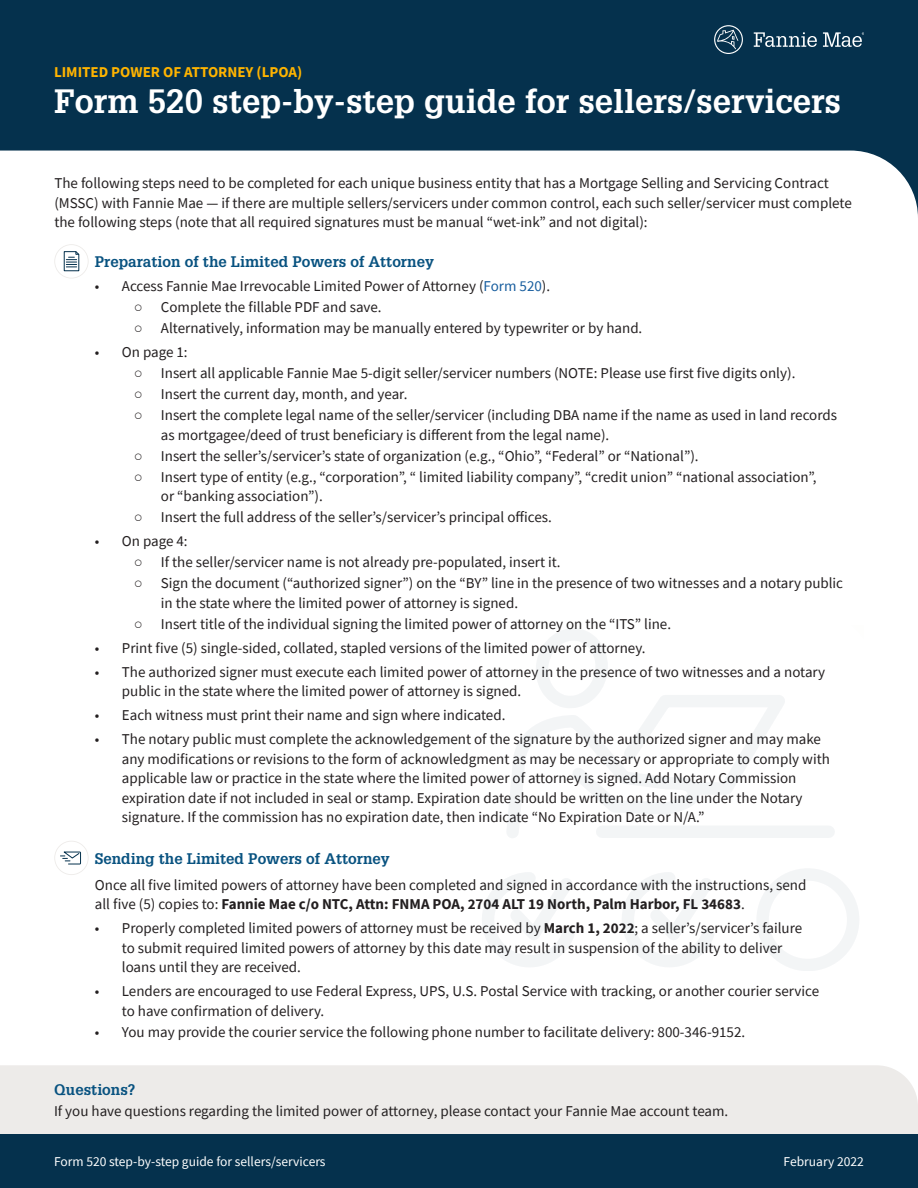
<style>
.page{position:relative;width:918px;height:1188px;background:#fff}
.page>*{position:absolute;margin:0;border:0;box-sizing:border-box;transform-origin:0 0}
.t1{font:700 33px "Glypha LT Std";color:#fff}
.t2{font:15px/19.5px "Source Sans Pro";color:#231f20}
.t3{font:700 15px "Glypha LT Std";color:#085280}
.t4{font:700 15px "Source Sans Pro";color:#ffb400}
.t5{font:13.5px "Source Sans Pro";color:#fff}
.s1{color:#175d9e}
.s2{font-family:"Arial"}
.s3{font-weight:700}
</style>
<div class="page">
<svg style="left:0;top:0;width:918px;height:216px;fill:#05314d"></svg>
<div style="left:0;top:1065px;width:918px;height:69px;background:#edebe9"></div>
<div style="left:0;top:1134px;width:918px;height:54px;background:#05314d"></div>
<svg style="left:714px;top:25px;width:29px;height:29px"></svg>
<svg style="left:754px;top:32px;width:110px;height:15px;background:#4e6d81"></svg>
<svg style="left:54px;top:244px;width:35px;height:34px"></svg>
<svg style="left:54px;top:841px;width:35px;height:34px"></svg>
<svg style="left:770px;top:826px;width:87px;height:131px"></svg>
<svg style="left:622px;top:872px;width:92px;height:95px"></svg>
<svg style="left:482px;top:872px;width:92px;height:95px"></svg>
<div style="left:756px;top:868px;width:103px;height:103px;border:13px solid #05314d;border-radius:50%"></div>
<div style="left:602px;top:825px;width:227px;height:13px;background:#f3f5f6"></div>
<svg style="left:507px;top:629px;width:294px;height:217px"></svg>
<p class="t4" style="left:54px;top:62px;width:250px">LIMITED POWER OF ATTORNEY (LPOA)</p>
<p class="t1" style="left:54px;top:81px;width:789px">Form 520 step-by-step guide for sellers/servicers</p>
<p class="t2" style="left:54px;top:173px;width:799px">The following steps need to be completed for each unique business entity that has a Mortgage Selling and Servicing Contract (MSSC) with Fannie Mae — if there are multiple sellers/servicers under common control, each such seller/servicer must complete the following steps (note that all required signatures must be manual “wet-ink” and not digital):</p>
<p class="t3" style="left:95px;top:253px;width:341px">Preparation of the Limited Powers of Attorney</p>
<p class="t2" style="left:95px;top:277px;width:457px">• Access Fannie Mae Irrevocable Limited Power of Attorney (<span class="s1">Form 520</span>).</p>
<p class="t2" style="left:134px;top:298px;width:249px"><span class="s2">○</span> Complete the fillable PDF and save.</p>
<p class="t2" style="left:134px;top:319px;width:510px"><span class="s2">○</span> Alternatively, information may be manually entered by typewriter or by hand.</p>
<p class="t2" style="left:95px;top:343px;width:94px">• On page 1:</p>
<p class="t2" style="left:134px;top:364px;width:663px"><span class="s2">○</span> Insert all applicable Fannie Mae 5-digit seller/servicer numbers (NOTE: Please use first five digits only).</p>
<p class="t2" style="left:134px;top:385px;width:275px"><span class="s2">○</span> Insert the current day, month, and year.</p>
<p class="t2" style="left:161px;top:406px;width:678px;text-indent:-27px"><span class="s2">○</span> Insert the complete legal name of the seller/servicer (including DBA name if the name as used in land records as mortgagee/deed of trust beneficiary is different from the legal name).</p>
<p class="t2" style="left:134px;top:446px;width:566px"><span class="s2">○</span> Insert the seller’s/servicer’s state of organization (e.g., “Ohio”, “Federal” or “National”).</p>
<p class="t2" style="left:161px;top:467px;width:657px;text-indent:-27px"><span class="s2">○</span> Insert type of entity (e.g., “corporation”, “ limited liability company”, “credit union” “national association”, or “banking association”).</p>
<p class="t2" style="left:134px;top:508px;width:419px"><span class="s2">○</span> Insert the full address of the seller’s/servicer’s principal offices.</p>
<p class="t2" style="left:95px;top:532px;width:94px">• On page 4:</p>
<p class="t2" style="left:134px;top:553px;width:428px"><span class="s2">○</span> If the seller/servicer name is not already pre-populated, insert it.</p>
<p class="t2" style="left:161px;top:574px;width:684px;text-indent:-27px"><span class="s2">○</span> Sign the document (“authorized signer”) on the “BY” line in the presence of two witnesses and a notary public in the state where the limited power of attorney is signed.</p>
<p class="t2" style="left:134px;top:614px;width:539px"><span class="s2">○</span> Insert title of the individual signing the limited power of attorney on the “ITS” line.</p>
<p class="t2" style="left:95px;top:638px;width:552px">• Print five (5) single-sided, collated, stapled versions of the limited power of attorney.</p>
<p class="t2" style="left:122px;top:662px;width:705px;text-indent:-27px">• The authorized signer must execute each limited power of attorney in the presence of two witnesses and a notary public in the state where the limited power of attorney is signed.</p>
<p class="t2" style="left:95px;top:706px;width:412px">• Each witness must print their name and sign where indicated.</p>
<p class="t2" style="left:122px;top:730px;width:710px;text-indent:-27px">• The notary public must complete the acknowledgement of the signature by the authorized signer and may make any modifications or revisions to the form of acknowledgment as may be necessary or appropriate to comply with applicable law or practice in the state where the limited power of attorney is signed. Add Notary Commission expiration date if not included in seal or stamp. Expiration date should be written on the line under the Notary signature. If the commission has no expiration date, then indicate “No Expiration Date or N/A.”</p>
<p class="t3" style="left:95px;top:850px;width:296px">Sending the Limited Powers of Attorney</p>
<p class="t2" style="left:95px;top:875px;width:713px">Once all five limited powers of attorney have been completed and signed in accordance with the instructions, send all five (5) copies to: <span class="s3">Fannie Mae c/o NTC, Attn: FNMA POA, 2704 ALT 19 North, Palm Harbor, FL 34683</span>.</p>
<p class="t2" style="left:122px;top:919px;width:682px;text-indent:-27px">• Properly completed limited powers of attorney must be received by <span class="s3">March 1, 2022</span>; a seller’s/servicer’s failure to submit required limited powers of attorney by this date may result in suspension of the ability to deliver loans until they are received.</p>
<p class="t2" style="left:122px;top:982px;width:699px;text-indent:-27px">• Lenders are encouraged to use Federal Express, UPS, U.S. Postal Service with tracking, or another courier service to have confirmation of delivery.</p>
<p class="t2" style="left:95px;top:1022px;width:652px">• You may provide the courier service the following phone number to facilitate delivery: 800-346-9152.</p>
<p class="t3" style="left:54px;top:1081px;width:83px">Questions?</p>
<p class="t2" style="left:54px;top:1102px;width:676px">If you have questions regarding the limited power of attorney, please contact your Fannie Mae account team.</p>
<p class="t5" style="left:54px;top:1153px;width:273px">Form 520 step-by-step guide for sellers/servicers</p>
<p class="t5" style="left:784px;top:1153px;width:82px">February 2022</p>
</div>
